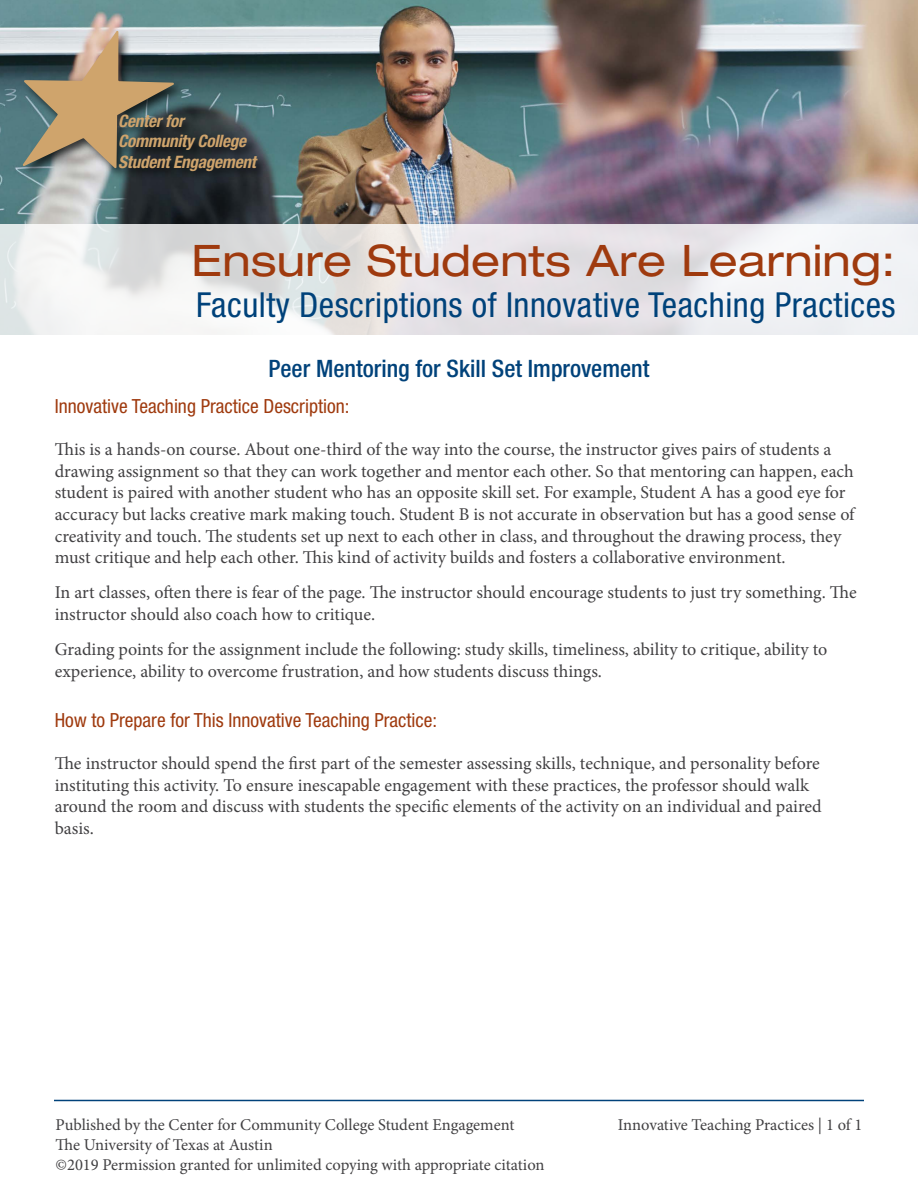
<style>
.page{position:relative;width:918px;height:1188px;background:#fff}
.page>*{position:absolute;margin:0;border:0;box-sizing:border-box;transform-origin:0 0}
.t1{font:expanded 43.5px "Helvetica Neue LT Std";letter-spacing:.005em;color:#9f3a0e}
.t2{font:condensed 34.5px "Helvetica Neue LT Std";letter-spacing:.015em;color:#00427a}
.t3{font:500 condensed 24px "Helvetica Neue LT Std";color:#00427a}
.t4{font:condensed 19.5px "Helvetica Neue LT Std";color:#9f3a0e}
.t5{font:18px/21.6px "Minion Pro";letter-spacing:-.005em;color:#414042}
.t6{font:italic 700 condensed 17.1px/20.5px "Helvetica Neue LT Std";letter-spacing:-.015em;color:#cfa46c}
.t7{font:16.5px/19.8px "Minion Pro";color:#414042}
</style>
<div class="page">
<hr style="left:54px;top:1100px;width:810px;height:1px;background:#00427a">
<img style="left:0;top:0;width:918px;height:224px">
<svg style="left:0;top:224px;width:918px;height:111px"></svg>
<div style="left:20px;top:28px;width:250px;height:155px;background:#000;opacity:.75"></div>
<svg style="left:22px;top:31px;width:152px;height:138px;background:#8c8573"></svg>
<p class="t6" style="left:118px;top:110px;width:139px">Center for<br>Community College<br>Student Engagement</p>
<h1 class="t1" style="left:192px;top:234px;width:706px">Ensure Students Are Learning:</h1>
<h2 class="t2" style="left:196px;top:285px;width:701px">Faculty Descriptions of Innovative Teaching Practices</h2>
<h3 class="t3" style="left:268px;top:354px;width:383px">Peer Mentoring for Skill Set Improvement</h3>
<p class="t4" style="left:55px;top:395px;width:296px">Innovative Teaching Practice Description:</p>
<p class="t5" style="left:55px;top:439px;width:801px">This is a hands-on course. About one-third of the way into the course, the instructor gives pairs of students a drawing assignment so that they can work together and mentor each other. So that mentoring can happen, each student is paired with another student who has an opposite skill set. For example, Student A has a good eye for accuracy but lacks creative mark making touch. Student B is not accurate in observation but has a good sense of creativity and touch. The students set up next to each other in class, and throughout the drawing process, they must critique and help each other. This kind of activity builds and fosters a collaborative environment.</p>
<p class="t5" style="left:55px;top:582px;width:804px">In art classes, often there is fear of the page. The instructor should encourage students to just try something. The instructor should also coach how to critique.</p>
<p class="t5" style="left:55px;top:639px;width:774px">Grading points for the assignment include the following: study skills, timeliness, ability to critique, ability to experience, ability to overcome frustration, and how students discuss things.</p>
<p class="t4" style="left:55px;top:709px;width:384px">How to Prepare for This Innovative Teaching Practice:</p>
<p class="t5" style="left:55px;top:752px;width:768px">The instructor should spend the first part of the semester assessing skills, technique, and personality before instituting this activity. To ensure inescapable engagement with these practices, the professor should walk around the room and discuss with students the specific elements of the activity on an individual and paired basis.</p>
<p class="t7" style="left:56px;top:1115px;width:460px">Published by the Center for Community College Student Engagement</p>
<p class="t7" style="left:618px;top:1115px;width:246px">Innovative Teaching Practices | 1 of 1</p>
<p class="t7" style="left:56px;top:1135px;width:491px">The University of Texas at Austin<br>©2019 Permission granted for unlimited copying with appropriate citation</p>
</div>
